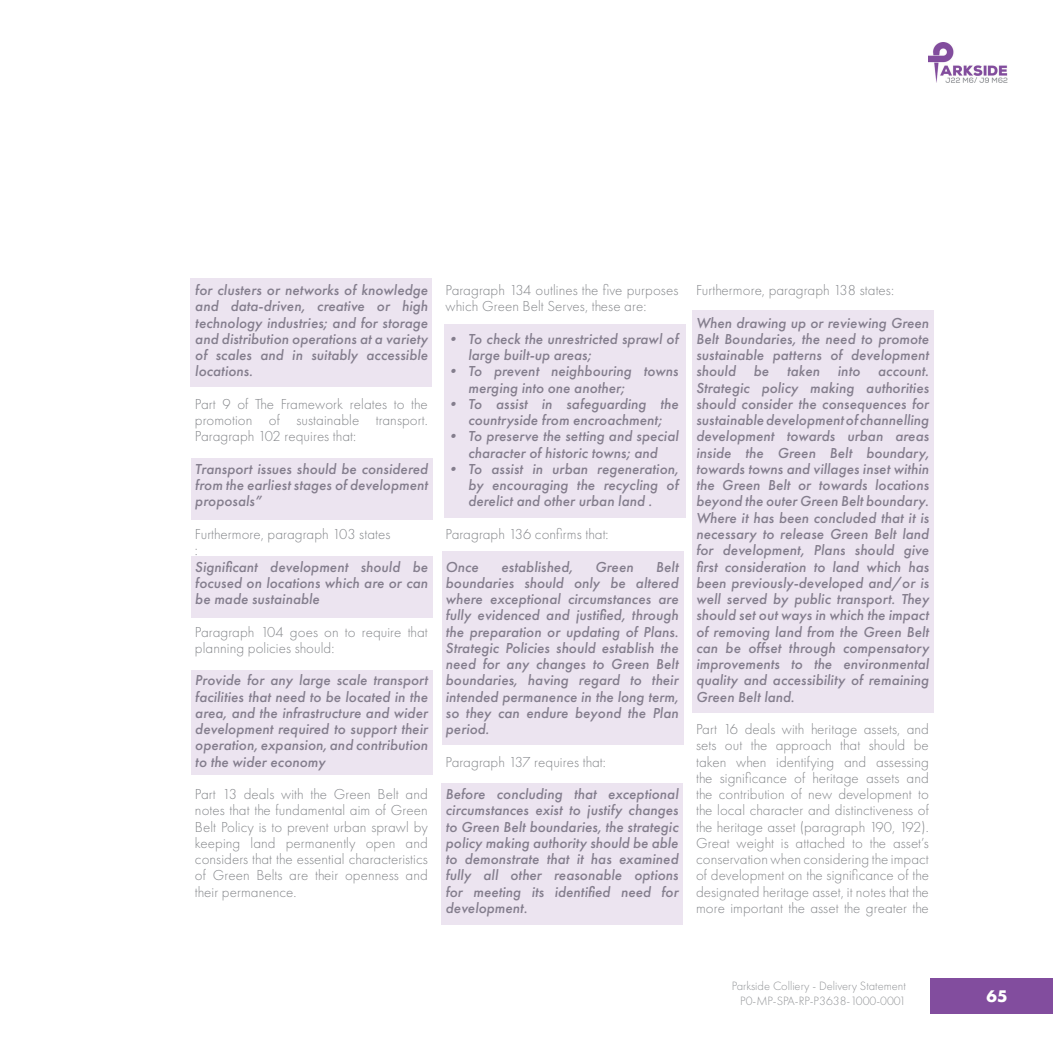
<style>
.page{position:relative;width:1053px;height:1053px;background:#fff}
.page>*{position:absolute;margin:0;border:0;box-sizing:border-box;transform-origin:0 0}
.t1{font:700 17.5px "Futura PT";color:#fff}
.Nikal_-_Body_Text{font:italic 500 15px/16.2px "Futura PT";letter-spacing:.005em;color:#85878b;text-align:justify}
.Nikal_-_Body_Text-2{font:300 15px/16.2px "Futura PT";letter-spacing:.005em;color:#85878b;text-align:justify}
.t2{font:300 12.5px/15px "Futura PT";color:#939598;text-align:right}
</style>
<div class="page">
<div style="left:190px;top:278px;width:241px;height:108px;background:#ece4f0"></div>
<div style="left:191px;top:458px;width:242px;height:61px;background:#ece4f0"></div>
<div style="left:191px;top:556px;width:241px;height:61px;background:#ece4f0"></div>
<div style="left:191px;top:670px;width:242px;height:104px;background:#ece4f0"></div>
<div style="left:444px;top:324px;width:241px;height:193px;background:#ece4f0"></div>
<div style="left:442px;top:551px;width:241px;height:193px;background:#ece4f0"></div>
<div style="left:441px;top:783px;width:241px;height:142px;background:#ece4f0"></div>
<div style="left:692px;top:310px;width:241px;height:402px;background:#ece4f0"></div>
<div style="left:929px;top:978px;width:123px;height:35px;background:#824d9e"></div>
<svg style="left:968px;top:82px;width:35px;height:1px"></svg>
<img style="left:928px;top:43px;width:78px;height:39px">
<p class="Nikal_-_Body_Text" style="left:195px;top:282px;width:234px">for clusters or networks of knowledge and data-driven, creative or high technology industries; and for storage and distribution operations at a variety of scales and in suitably accessible locations.</p>
<p class="Nikal_-_Body_Text-2" style="left:195px;top:396px;width:234px">Part 9 of The Framework relates to the promotion of sustainable transport.<br>Paragraph 102 requires that:</p>
<p class="Nikal_-_Body_Text" style="left:195px;top:461px;width:234px">Transport issues should be considered from the earliest stages of development proposals”</p>
<p class="Nikal_-_Body_Text-2" style="left:195px;top:526px;width:197px">Furthermore, paragraph 103 states</p>
<p class="Nikal_-_Body_Text-2" style="left:195px;top:542px;width:5px">:</p>
<p class="Nikal_-_Body_Text" style="left:195px;top:558px;width:234px">Significant development should be focused on locations which are or can be made sustainable</p>
<p class="Nikal_-_Body_Text-2" style="left:195px;top:623px;width:234px">Paragraph 104 goes on to require that planning policies should:</p>
<p class="Nikal_-_Body_Text" style="left:195px;top:672px;width:234px">Provide for any large scale transport facilities that need to be located in the area, and the infrastructure and wider development required to support their operation, expansion, and contribution to the wider economy</p>
<p class="Nikal_-_Body_Text-2" style="left:195px;top:786px;width:234px">Part 13 deals with the Green Belt and notes that the fundamental aim of Green Belt Policy is to prevent urban sprawl by keeping land permanently open and considers that the essential characteristics of Green Belts are their openness and their permanence.</p>
<p class="Nikal_-_Body_Text-2" style="left:445px;top:282px;width:234px">Paragraph 134 outlines the five purposes which Green Belt Serves, these are:</p>
<p class="Nikal_-_Body_Text" style="left:468px;top:331px;width:212px;text-indent:-22px">• To check the unrestricted sprawl of large built-up areas;</p>
<p class="Nikal_-_Body_Text" style="left:468px;top:363px;width:212px;text-indent:-22px">• To prevent neighbouring towns merging into one another;</p>
<p class="Nikal_-_Body_Text" style="left:445px;top:396px;width:234px;text-align:center">• To assist in safeguarding the countryside from encroachment;</p>
<p class="Nikal_-_Body_Text" style="left:445px;top:428px;width:234px;text-align:center">• To preserve the setting and special character of historic towns; and</p>
<p class="Nikal_-_Body_Text" style="left:468px;top:461px;width:212px;text-indent:-22px">• To assist in urban regeneration, by encouraging the recycling of derelict and other urban land .</p>
<p class="Nikal_-_Body_Text-2" style="left:445px;top:526px;width:165px">Paragraph 136 confirms that:</p>
<p class="Nikal_-_Body_Text" style="left:445px;top:558px;width:35px">Once</p>
<p class="Nikal_-_Body_Text" style="left:501px;top:558px;width:73px">established,</p>
<p class="Nikal_-_Body_Text" style="left:595px;top:558px;width:40px">Green</p>
<p class="Nikal_-_Body_Text" style="left:445px;top:558px;width:234px;text-indent:210px">Belt boundaries should only be altered where exceptional circumstances are fully evidenced and justified, through the preparation or updating of Plans.<br>Strategic Policies should establish the need for any changes to Green Belt boundaries, having regard to their intended permanence in the long term, so they can endure beyond the Plan period.</p>
<p class="Nikal_-_Body_Text-2" style="left:445px;top:753px;width:162px">Paragraph 137 requires that:</p>
<p class="Nikal_-_Body_Text" style="left:445px;top:786px;width:234px">Before concluding that exceptional circumstances exist to justify changes to Green Belt boundaries, the strategic policy making authority should be able to demonstrate that it has examined fully all other reasonable options for meeting its identified need for development.</p>
<p class="Nikal_-_Body_Text-2" style="left:696px;top:282px;width:199px">Furthermore, paragraph 138 states:</p>
<p class="Nikal_-_Body_Text" style="left:696px;top:314px;width:234px">When drawing up or reviewing Green Belt Boundaries, the need to promote sustainable patterns of development should be taken into account.<br>Strategic policy making authorities should consider the consequences for sustainable development of channelling development towards urban areas inside the Green Belt boundary, towards towns and villages inset within the Green Belt or towards locations beyond the outer Green Belt boundary.<br>Where it has been concluded that it is necessary to release Green Belt land for development, Plans should give first consideration to land which has been previously-developed and/or is well served by public transport. They should set out ways in which the impact of removing land from the Green Belt can be offset through compensatory improvements to the environmental quality and accessibility of remaining Green Belt land.</p>
<p class="Nikal_-_Body_Text-2" style="left:696px;top:721px;width:234px">Part 16 deals with heritage assets, and sets out the approach that should be taken when identifying and assessing the significance of heritage assets and the contribution of new development to the local character and distinctiveness of the heritage asset (paragraph 190, 192).<br>Great weight is attached to the asset’s conservation when considering the impact of development on the significance of the designated heritage asset, it notes that the more important the asset the greater the</p>
<p class="t2" style="left:731px;top:978px;width:175px">Parkside Colliery - Delivery Statement<br>P0-MP-SPA-RP-P3638-1000-0001</p>
<p class="t1" style="left:986px;top:984px;width:23px">65</p>
</div>
